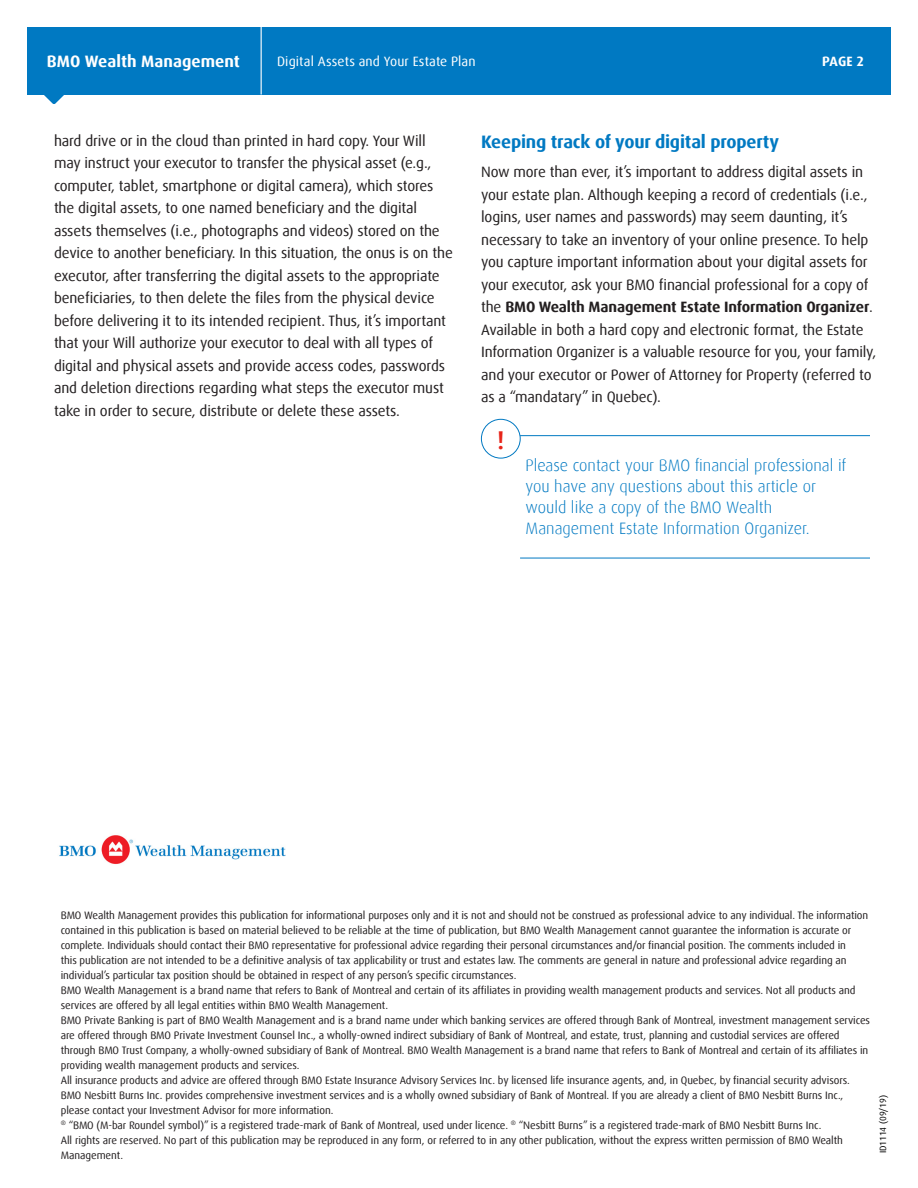
<style>
.page{position:relative;width:918px;height:1188px;background:#fff}
.page>*{position:absolute;margin:0;border:0;box-sizing:border-box;transform-origin:0 0}
.t1{font:500 25.65px "Dax Offc Pro";color:#e72419}
.Heading_level_1{font:700 18px "Dax Offc Pro";letter-spacing:-.01em;color:#0079c2}
.Body_Copy{font:300 16.5px/21px "Dax";color:#0079c2}
.t2{font:700 16.5px "Dax Offc Pro";color:#fff}
.Body_Copy-2{font:15px/22.5px "Dax Offc Pro";letter-spacing:-.01em;color:#231f20}
.t3{font:13.5px "Dax Offc Pro";letter-spacing:.01em;color:#fff}
.Product_Name{font:700 13.5px "Dax Offc Pro";color:#fff}
.Legal_7_5_9_Black{font:10.8px/15px "Dax Offc Pro";letter-spacing:-.01em;color:#231f20}
.Paragraph_Headline{font:9px "Dax Offc Pro";color:#000}
.s1{font-weight:700}
</style>
<div class="page">
<img style="left:59px;top:835px;width:227px;height:29px">
<div style="left:27px;top:27px;width:864px;height:67px;background:#0079c2"></div>
<svg style="left:43px;top:94px;width:22px;height:10px"></svg>
<hr style="left:261px;top:27px;width:1px;height:67px;background:#fff">
<hr style="left:520px;top:558px;width:350px;height:1px;background:#0079c2">
<hr style="left:520px;top:435px;width:350px;height:1px;background:#0079c2">
<div style="left:481px;top:419px;width:39px;height:39px;border:1px solid #0079c2;border-radius:50%"></div>
<h3 class="t2" style="left:47px;top:51px;width:195px">BMO Wealth Management</h3>
<p class="t3" style="left:277px;top:53px;width:200px">Digital Assets and Your Estate Plan</p>
<p class="Product_Name" style="left:822px;top:53px;width:43px">PAGE 2</p>
<p class="Body_Copy-2" style="left:54px;top:129px;width:400px">hard drive or in the cloud than printed in hard copy. Your Will may instruct your executor to transfer the physical asset (e.g., computer, tablet, smartphone or digital camera), which stores the digital assets, to one named beneficiary and the digital assets themselves (i.e., photographs and videos) stored on the device to another beneficiary. In this situation, the onus is on the executor, after transferring the digital assets to the appropriate beneficiaries, to then delete the files from the physical device before delivering it to its intended recipient. Thus, it’s important that your Will authorize your executor to deal with all types of digital and physical assets and provide access codes, passwords and deletion directions regarding what steps the executor must take in order to secure, distribute or delete these assets.</p>
<p class="Heading_level_1" style="left:481px;top:130px;width:299px">Keeping track of your digital property</p>
<p class="Body_Copy-2" style="left:481px;top:161px;width:397px">Now more than ever, it’s important to address digital assets in your estate plan. Although keeping a record of credentials (i.e., logins, user names and passwords) may seem daunting, it’s necessary to take an inventory of your online presence. To help you capture important information about your digital assets for your executor, ask your BMO financial professional for a copy of the <span class="s1">BMO Wealth Management Estate Information Organizer</span>.<br>Available in both a hard copy and electronic format, the Estate Information Organizer is a valuable resource for you, your family, and your executor or Power of Attorney for Property (referred to as a “mandatary” in Quebec).</p>
<p class="t1" style="left:497px;top:423px;width:9px">!</p>
<p class="Body_Copy" style="left:525px;top:455px;width:322px">Please contact your BMO financial professional if you have any questions about this article or would like a copy of the BMO Wealth Management Estate Information Organizer.</p>
<p class="Legal_7_5_9_Black" style="left:61px;top:908px;width:809px">BMO Wealth Management provides this publication for informational purposes only and it is not and should not be construed as professional advice to any individual. The information contained in this publication is based on material believed to be reliable at the time of publication, but BMO Wealth Management cannot guarantee the information is accurate or complete. Individuals should contact their BMO representative for professional advice regarding their personal circumstances and/or financial position. The comments included in<br>this publication are not intended to be a definitive analysis of tax applicability or trust and estates law. The comments are general in nature and professional advice regarding an individual’s particular tax position should be obtained in respect of any person’s specific circumstances.</p>
<p class="Legal_7_5_9_Black" style="left:61px;top:983px;width:796px">BMO Wealth Management is a brand name that refers to Bank of Montreal and certain of its affiliates in providing wealth management products and services. Not all products and services are offered by all legal entities within BMO Wealth Management.</p>
<p class="Legal_7_5_9_Black" style="left:61px;top:1013px;width:811px">BMO Private Banking is part of BMO Wealth Management and is a brand name under which banking services are offered through Bank of Montreal, investment management services are offered through BMO Private Investment Counsel Inc., a wholly-owned indirect subsidiary of Bank of Montreal, and estate, trust, planning and custodial services are offered through BMO Trust Company, a wholly-owned subsidiary of Bank of Montreal. BMO Wealth Management is a brand name that refers to Bank of Montreal and certain of its affiliates in providing wealth management products and services.</p>
<p class="Legal_7_5_9_Black" style="left:61px;top:1073px;width:791px">All insurance products and advice are offered through BMO Estate Insurance Advisory Services Inc. by licensed life insurance agents, and, in Quebec, by financial security advisors.</p>
<p class="Legal_7_5_9_Black" style="left:61px;top:1088px;width:784px">BMO Nesbitt Burns Inc. provides comprehensive investment services and is a wholly owned subsidiary of Bank of Montreal. If you are already a client of BMO Nesbitt Burns Inc., please contact your Investment Advisor for more information.</p>
<p class="Legal_7_5_9_Black" style="left:61px;top:1118px;width:762px"><sup>®</sup> “BMO (M-bar Roundel symbol)” is a registered trade-mark of Bank of Montreal, used under licence. <sup>®</sup> “Nesbitt Burns” is a registered trade-mark of BMO Nesbitt Burns Inc.</p>
<p class="Legal_7_5_9_Black" style="left:61px;top:1133px;width:784px">All rights are reserved. No part of this publication may be reproduced in any form, or referred to in any other publication, without the express written permission of BMO Wealth<br>Management.</p>
<p class="Paragraph_Headline" style="left:877px;top:1153px;width:60px;rotate:-90deg">ID1114 (09/19)</p>
</div>
